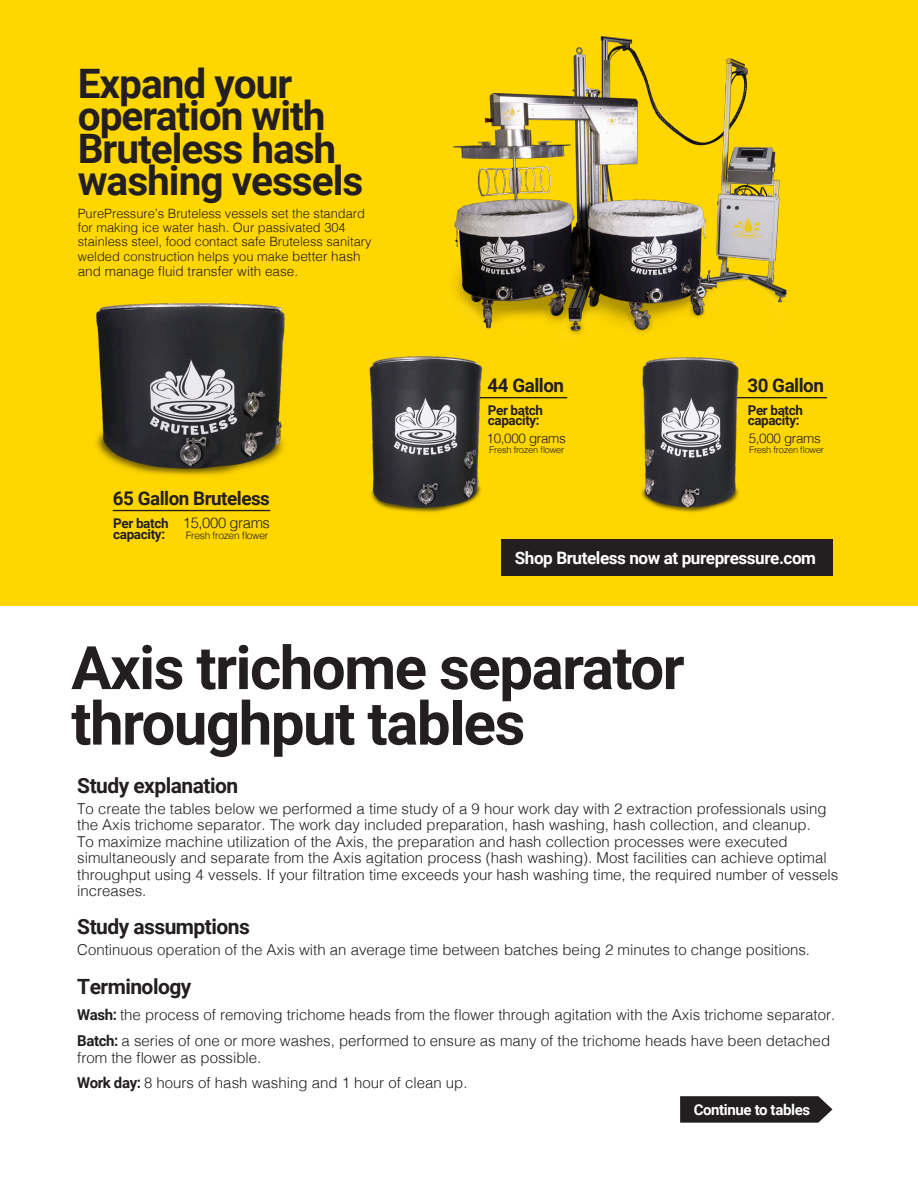
<style>
.page{position:relative;width:918px;height:1188px;background:#fff}
.page>*{position:absolute;margin:0;border:0;box-sizing:border-box;transform-origin:0 0}
.t1{font:700 60px "Roboto";letter-spacing:-.025em;color:#231f20}
.t2{font:700 40.65px/32.5px "Roboto";letter-spacing:-.025em;color:#231f20}
.t3{font:700 21px "Roboto";letter-spacing:-.025em;color:#231f20}
.t4{font:700 18.75px "Roboto";letter-spacing:-.025em;color:#231f20}
.t5{font:700 17.1px "Roboto";letter-spacing:-.025em;color:#fff}
.t6{font:300 15px/16.5px "Helvetica";color:#231f20}
.t7{font:700 15px "Roboto";letter-spacing:-.025em;color:#fff}
.t8{font:300 14.85px "Helvetica";letter-spacing:-.025em;color:#231f20}
.t9{font:700 13.5px/10.5px "Roboto";letter-spacing:-.025em;color:#231f20}
.t10{font:300 13.5px "Helvetica";color:#231f20}
.t11{font:300 13.5px "Helvetica";letter-spacing:-.025em;color:#231f20}
.t12{font:300 12.9px/14.4px "Helvetica";color:#231f20}
.t13{font:300 10.2px "Helvetica";letter-spacing:-.025em;color:#231f20}
.t14{font:300 9.3px "Helvetica";letter-spacing:-.025em;color:#231f20}
.s1{font-size:13.5px}
.s2{font-family:"Roboto";font-weight:700}
</style>
<div class="page">
<div style="left:0;top:0;width:918px;height:606px;background:#ffd600"></div>
<img style="left:453px;top:37px;width:334px;height:302px">
<hr style="left:113px;top:510px;width:157px;height:1px;background:#231f20">
<hr style="left:477px;top:397px;width:90px;height:1px;background:#231f20">
<hr style="left:737px;top:397px;width:90px;height:1px;background:#231f20">
<img style="left:96px;top:303px;width:189px;height:173px">
<img style="left:368px;top:356px;width:120px;height:157px">
<img style="left:641px;top:357px;width:109px;height:156px">
<svg style="left:680px;top:1096px;width:153px;height:27px;background:#322e2f"></svg>
<div style="left:501px;top:540px;width:332px;height:36px;background:#231f20"></div>
<p class="t2" style="left:78px;top:66px;width:287px">Expand your operation with<br>Bruteless hash washing vessels</p>
<p class="t12" style="left:78px;top:205px;width:295px">PurePressure’s Bruteless vessels set the standard for making ice water hash. Our passivated 304 stainless steel, food contact safe Bruteless sanitary welded construction helps you make <span class="s1">better hash</span></p>
<p class="t10" style="left:78px;top:260px;width:222px">and manage fluid transfer with ease.</p>
<p class="t4" style="left:113px;top:485px;width:158px">65 Gallon Bruteless</p>
<p class="t9" style="left:113px;top:518px;width:57px">Per batch capacity:</p>
<p class="t8" style="left:183px;top:510px;width:89px">15,000 grams</p>
<p class="t13" style="left:186px;top:527px;width:84px">Fresh frozen flower</p>
<p class="t4" style="left:488px;top:372px;width:78px">44 Gallon</p>
<p class="t4" style="left:747px;top:372px;width:78px">30 Gallon</p>
<p class="t9" style="left:488px;top:404px;width:57px">Per batch capacity:</p>
<p class="t9" style="left:748px;top:404px;width:57px">Per batch capacity:</p>
<p class="t11" style="left:487px;top:427px;width:81px">10,000 grams</p>
<p class="t11" style="left:749px;top:427px;width:74px">5,000 grams</p>
<p class="t14" style="left:489px;top:442px;width:76px">Fresh frozen flower</p>
<p class="t14" style="left:749px;top:442px;width:76px">Fresh frozen flower</p>
<p class="t5" style="left:515px;top:546px;width:303px">Shop Bruteless now at purepressure.com</p>
<p class="t1" style="left:71px;top:626px;width:615px">Axis trichome separator</p>
<p class="t1" style="left:71px;top:681px;width:456px">throughput tables</p>
<p class="t3" style="left:77px;top:770px;width:162px">Study explanation</p>
<p class="t6" style="left:77px;top:799px;width:763px">To create the tables below we performed a time study of a 9 hour work day with 2 extraction professionals using the Axis trichome separator. The work day included preparation, hash washing, hash collection, and cleanup.<br>To maximize machine utilization of the Axis, the preparation and hash collection processes were executed simultaneously and separate from the Axis agitation process (hash washing). Most facilities can achieve optimal throughput using 4 vessels. If your filtration time exceeds your hash washing time, the required number of vessels increases.</p>
<p class="t3" style="left:77px;top:912px;width:174px">Study assumptions</p>
<p class="t6" style="left:77px;top:940px;width:734px">Continuous operation of the Axis with an average time between batches being 2 minutes to change positions.</p>
<p class="t3" style="left:77px;top:972px;width:116px">Terminology</p>
<p class="t6" style="left:77px;top:1005px;width:760px"><span class="s2">Wash:</span> the process of removing trichome heads from the flower through agitation with the Axis trichome separator.</p>
<p class="t6" style="left:77px;top:1031px;width:754px"><span class="s2">Batch:</span> a series of one or more washes, performed to ensure as many of the trichome heads have been detached from the flower as possible.</p>
<p class="t6" style="left:77px;top:1073px;width:392px"><span class="s2">Work day:</span> 8 hours of hash washing and 1 hour of clean up.</p>
<p class="t7" style="left:694px;top:1099px;width:118px">Continue to tables</p>
</div>
